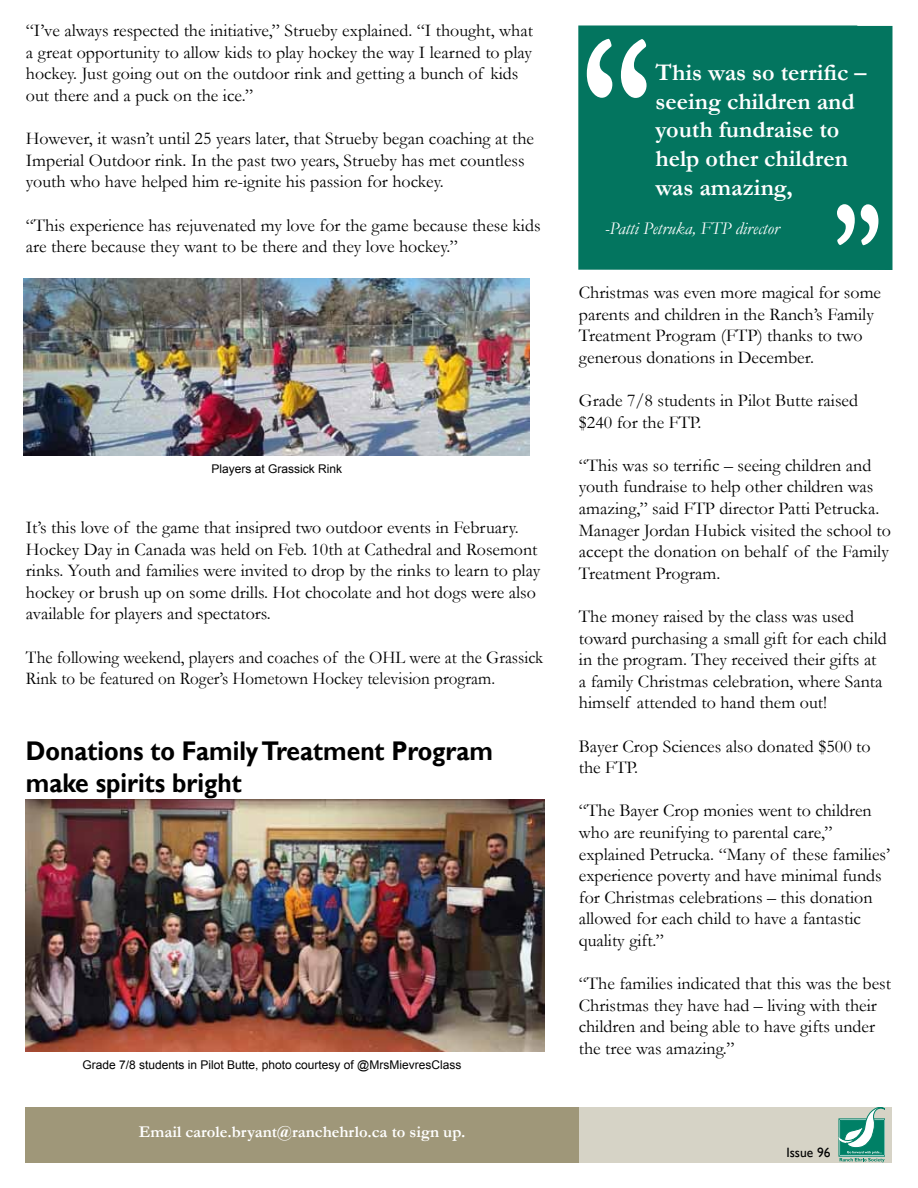
<style>
.page{position:relative;width:918px;height:1188px;background:#fff}
.page>*{position:absolute;margin:0;border:0;box-sizing:border-box;transform-origin:0 0}
.t1{font:700 27px/32.4px "Gill Sans";color:#000;scale:.91 1}
.t2{font:700 24px/28.8px "Garamond";color:#fff}
.t3{font:18px/21.6px "Garamond";color:#000}
.t4{font:18px/21.6px "Garamond";color:#000;scale:.95 1}
.t5{font:italic 18px "Garamond";color:#fff}
.t6{font:700 16.5px "Garamond";color:#fff}
.t7{font:13.5px "Gill Sans";color:#000}
.t8{font:12px "Arial";color:#000}
</style>
<div class="page">
<div style="left:26px;top:1107px;width:866px;height:55px;background:#d6d3c6"></div>
<svg style="left:839px;top:1107px;width:46px;height:55px"></svg>
<div style="left:26px;top:1107px;width:553px;height:55px;background:#9f9779"></div>
<div style="left:578px;top:26px;width:314px;height:244px;background:#03755f"></div>
<svg style="left:587px;top:39px;width:60px;height:59px"></svg>
<svg style="left:837px;top:204px;width:41px;height:41px"></svg>
<img style="left:26px;top:799px;width:519px;height:253px">
<img style="left:24px;top:279px;width:506px;height:177px">
<p class="t3" style="left:26px;top:19px;width:509px">“I’ve always respected the initiative,” Strueby explained. “I thought, what a great opportunity to allow kids to play hockey the way I learned to play hockey. Just going out on the outdoor rink and getting a bunch of kids out there and a puck on the ice.”</p>
<p class="t3" style="left:26px;top:127px;width:510px">However, it wasn’t until 25 years later, that Strueby began coaching at the<br>Imperial Outdoor rink. In the past two years, Strueby has met countless youth who have helped him re-ignite his passion for hockey.</p>
<p class="t3" style="left:26px;top:214px;width:516px">“This experience has rejuvenated my love for the game because these kids are there because they want to be there and they love hockey.”</p>
<p class="t8" style="left:212px;top:461px;width:132px">Players at Grassick Rink</p>
<p class="t3" style="left:26px;top:516px;width:516px">It’s this love of the game that insipred two outdoor events in February.<br>Hockey Day in Canada was held on Feb. 10th at Cathedral and Rosemont rinks. Youth and families were invited to drop by the rinks to learn to play hockey or brush up on some drills. Hot chocolate and hot dogs were also available for players and spectators.</p>
<p class="t4" style="left:26px;top:646px;width:546px">The following weekend, players and coaches of the OHL were at the Grassick<br>Rink to be featured on Roger’s Hometown Hockey television program.</p>
<h1 class="t1" style="left:26px;top:735px;width:515px">Donations to Family Treatment Program make spirits bright</h1>
<p class="t8" style="left:82px;top:1057px;width:380px">Grade 7/8 students in Pilot Butte, photo courtesy of @MrsMievresClass</p>
<p class="t6" style="left:139px;top:1121px;width:328px">Email carole.bryant@ranchehrlo.ca to sign up.</p>
<h2 class="t2" style="left:656px;top:58px;width:212px">This was so terrific – seeing children and youth fundraise to help other children was amazing,</h2>
<p class="t5" style="left:605px;top:216px;width:176px">-Patti Petruka, FTP director</p>
<p class="t3" style="left:579px;top:281px;width:304px">Christmas was even more magical for some parents and children in the Ranch’s Family Treatment Program (FTP) thanks to two generous donations in December.</p>
<p class="t3" style="left:579px;top:389px;width:281px">Grade 7/8 students in Pilot Butte raised $240 for the FTP.</p>
<p class="t3" style="left:579px;top:454px;width:314px">“This was so terrific – seeing children and youth fundraise to help other children was amazing,” said FTP director Patti Petrucka.<br>Manager Jordan Hubick visited the school to accept the donation on behalf of the Family Treatment Program.</p>
<p class="t3" style="left:579px;top:605px;width:309px">The money raised by the class was used toward purchasing a small gift for each child in the program. They received their gifts at a family Christmas celebration, where Santa himself attended to hand them out!</p>
<p class="t3" style="left:579px;top:735px;width:293px">Bayer Crop Sciences also donated $500 to the FTP.</p>
<p class="t3" style="left:579px;top:799px;width:313px">“The Bayer Crop monies went to children who are reunifying to parental care,” explained Petrucka. “Many of these families’ experience poverty and have minimal funds for Christmas celebrations – this donation allowed for each child to have a fantastic quality gift.”</p>
<p class="t3" style="left:579px;top:972px;width:314px">“The families indicated that this was the best Christmas they have had – living with their children and being able to have gifts under the tree was amazing.”</p>
<p class="t7" style="left:786px;top:1145px;width:46px">Issue 96</p>
</div>
